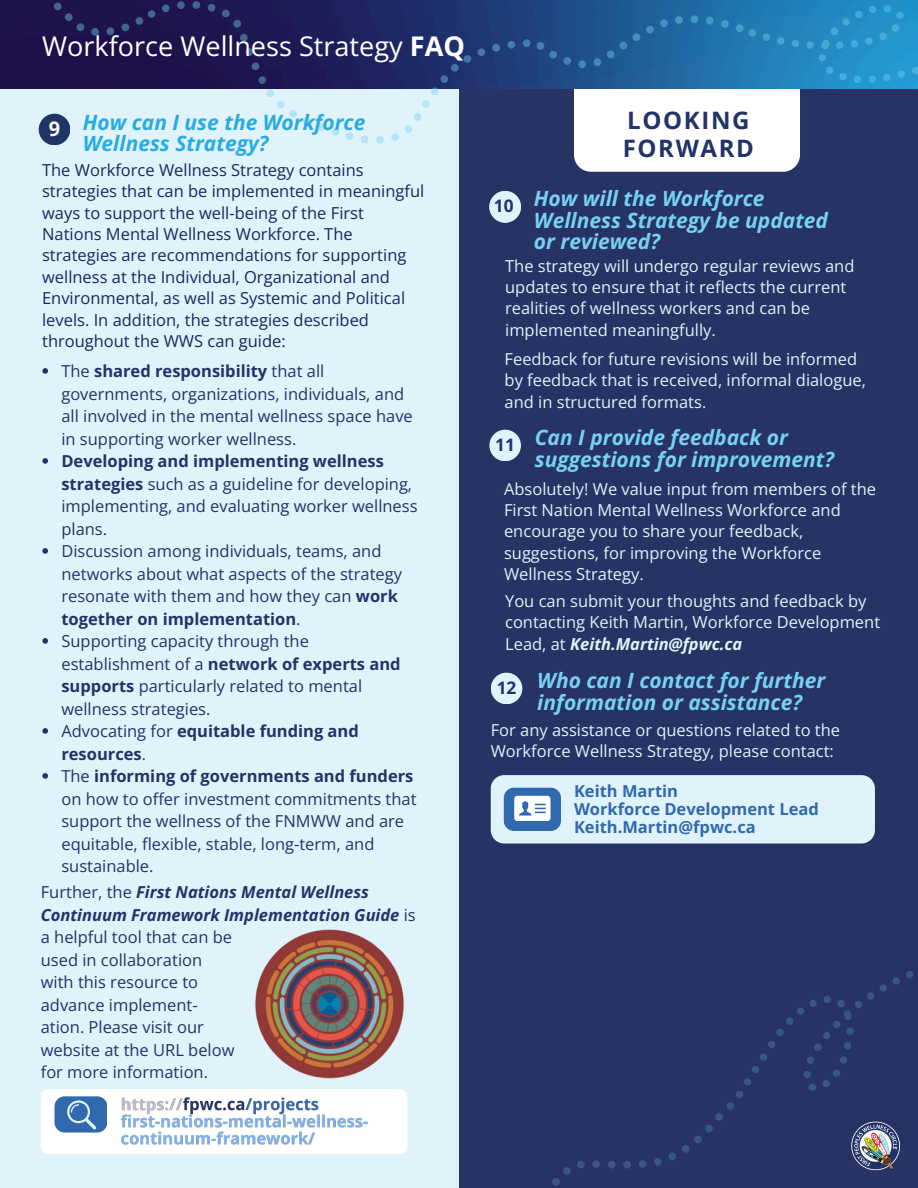
<style>
.page{position:relative;width:918px;height:1188px;background:#263364}
.page>*{position:absolute;margin:0;border:0;box-sizing:border-box;transform-origin:0 0}
.t1{font:27.15px "Open Sans";color:#fff}
.t2{font:700 24px/28.2px "Open Sans";letter-spacing:.07em;color:#213368}
.t3{font:italic 700 21px/21.3px "Open Sans";color:#77d1f4}
.t4{font:italic 700 21px/21.3px "Open Sans";color:#29abe2}
.t5{font:700 19.95px "Open Sans";color:#1c255f}
.t6{font:700 19.95px "Open Sans";color:#fff}
.t7{font:700 17.25px "Open Sans";color:#213368}
.t8{font:16.5px/22.5px "Open Sans";color:#223368}
.t9{font:16.5px/21.3px "Open Sans";color:#e0f3fb}
.t10{font:16.5px/21.3px "Open Sans";color:#1c255f}
.t11{font:italic 700 16.5px/22.5px "Open Sans";color:#223368}
.t12{font:700 16.5px/18px "Open Sans";color:#3069ad}
.t13{font:700 16.5px/22.5px "Open Sans";color:#223368}
.s1{font-weight:700}
.s2{font-weight:400}
.s3{font-weight:400;font-style:normal}
.s4{font-weight:700;font-style:italic}
</style>
<div class="page">
<div style="left:0;top:0;width:459px;height:1188px;background:#e0f3fb"></div>
<svg style="left:0;top:0;width:918px;height:203px"></svg>
<div style="left:39px;top:114px;width:31px;height:31px;background:#223368;border-radius:50%"></div>
<div style="left:489px;top:191px;width:32px;height:32px;background:#e0f3fb;border-radius:50%"></div>
<div style="left:489px;top:430px;width:32px;height:31px;background:#e0f3fb;border-radius:50%"></div>
<svg style="left:491px;top:775px;width:384px;height:69px"></svg>
<div style="left:491px;top:673px;width:31px;height:31px;background:#e0f3fb;border-radius:50%"></div>
<svg style="left:42px;top:368px;width:6px;height:6px"></svg>
<svg style="left:42px;top:458px;width:6px;height:6px"></svg>
<svg style="left:42px;top:548px;width:6px;height:6px"></svg>
<svg style="left:42px;top:638px;width:6px;height:6px"></svg>
<svg style="left:42px;top:728px;width:6px;height:6px"></svg>
<svg style="left:42px;top:773px;width:6px;height:6px"></svg>
<img style="left:255px;top:929px;width:149px;height:150px">
<svg style="left:41px;top:1089px;width:366px;height:65px"></svg>
<svg style="left:736px;top:971px;width:178px;height:200px"></svg>
<svg style="left:552px;top:1102px;width:182px;height:84px"></svg>
<h2 class="t1" style="left:42px;top:27px;width:424px">Workforce Wellness Strategy <span class="s1">FAQ</span></h2>
<h3 class="t4" style="left:83px;top:111px;width:284px">How can I use the Workforce<br>Wellness Strategy?</h3>
<p class="t10" style="left:42px;top:159px;width:384px">The Workforce Wellness Strategy contains strategies that can be implemented in meaningful ways to support the well-being of the First Nations Mental Wellness Workforce. The strategies are recommendations for supporting wellness at the Individual, Organizational and Environmental, as well as Systemic and Political levels. In addition, the strategies described throughout the WWS can guide:</p>
<p class="t8" style="left:61px;top:359px;width:353px">The <span class="s1">shared responsibility</span> that all governments, organizations, individuals, and all involved in the mental wellness space have in supporting worker wellness.</p>
<p class="t8" style="left:61px;top:449px;width:358px"><span class="s1">Developing and implementing wellness strategies</span> such as a guideline for developing, implementing, and evaluating worker wellness plans.</p>
<p class="t8" style="left:61px;top:539px;width:342px">Discussion among individuals, teams, and networks about what aspects of the strategy resonate with them and how they can <span class="s1">work together on implementation</span>.</p>
<p class="t8" style="left:61px;top:629px;width:341px">Supporting capacity through the establishment of a <span class="s1">network of experts and supports</span> particularly related to mental wellness strategies.</p>
<p class="t13" style="left:61px;top:719px;width:299px"><span class="s2">Advocating for</span> equitable funding and resources<span class="s2">.</span></p>
<p class="t8" style="left:61px;top:764px;width:357px">The <span class="s1">informing of governments and funders </span>on how to offer investment commitments that support the wellness of the FNMWW and are equitable, flexible, stable, long-term, and sustainable.</p>
<p class="t6" style="left:49px;top:115px;width:13px">9</p>
<p class="t11" style="left:41px;top:881px;width:377px"><span class="s3">Further, the</span> First Nations Mental Wellness<br>Continuum Framework Implementation Guide <span class="s3">is a helpful tool that can be</span></p>
<p class="t8" style="left:41px;top:948px;width:163px">used in collaboration</p>
<h3 class="t8" style="left:41px;top:971px;width:159px">with this resource to</h3>
<p class="t8" style="left:41px;top:993px;width:158px">advance implement-</p>
<p class="t8" style="left:41px;top:1016px;width:165px">ation. Please visit our</p>
<p class="t8" style="left:41px;top:1038px;width:195px">website at the URL below</p>
<p class="t8" style="left:41px;top:1061px;width:169px">for more information.</p>
<p class="t2" style="left:623px;top:105px;width:133px">LOOKING<br>FORWARD</p>
<p class="t7" style="left:494px;top:193px;width:21px">10</p>
<p class="t3" style="left:534px;top:187px;width:296px">How will the Workforce<br>Wellness Strategy be updated or reviewed?</p>
<p class="t5" style="left:499px;top:192px;width:13px">6</p>
<p class="t9" style="left:505px;top:255px;width:351px">The strategy will undergo regular reviews and updates to ensure that it reflects the current realities of wellness workers and can be implemented meaningfully.</p>
<p class="t9" style="left:505px;top:348px;width:363px">Feedback for future revisions will be informed by feedback that is received, informal dialogue, and in structured formats.</p>
<p class="t7" style="left:495px;top:432px;width:21px">11</p>
<p class="t3" style="left:535px;top:427px;width:301px">Can I provide feedback or suggestions for improvement?</p>
<p class="t9" style="left:504px;top:478px;width:374px">Absolutely! We value input from members of the First Nation Mental Wellness Workforce and encourage you to share your feedback, suggestions, for improving the Workforce Wellness Strategy.</p>
<p class="t9" style="left:505px;top:590px;width:377px">You can submit your thoughts and feedback by contacting Keith Martin, Workforce Development<br>Lead, at <span class="s4">Keith.Martin@fpwc.ca</span></p>
<h1 class="t7" style="left:497px;top:675px;width:21px">12</h1>
<p class="t3" style="left:537px;top:670px;width:289px">Who can I contact for further information or assistance?</p>
<p class="t9" style="left:491px;top:719px;width:351px">For any assistance or questions related to the<br>Workforce Wellness Strategy, please contact:</p>
<p class="t12" style="left:574px;top:782px;width:246px">Keith Martin<br>Workforce Development Lead<br>Keith.Martin@fpwc.ca</p>
</div>
